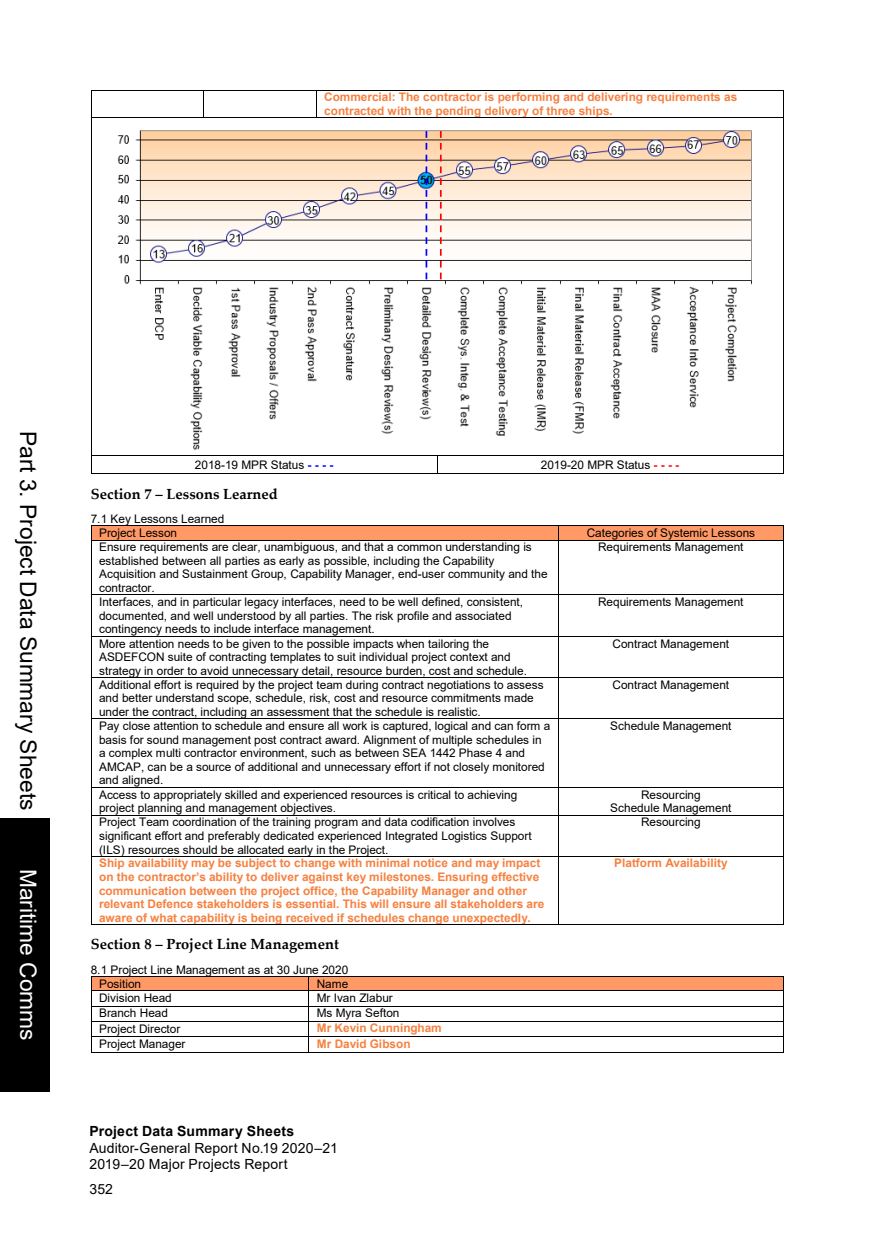
<style>
.page{position:relative;width:874px;height:1241px;background:#fff}
.page>*{position:absolute;margin:0;border:0;box-sizing:border-box;transform-origin:0 0}
.t1{font:22.75px "Arial";color:#000}
.t2{font:22.75px "Arial";color:#fff}
.t3{font:700 14.7px "Palatino Linotype";letter-spacing:.005em;color:#000}
.t4{font:14px/15.8px "Arial";letter-spacing:.015em;color:#000}
.t5{font:700 14px "Arial";letter-spacing:.02em;color:#000}
.t6{font:11.9px/13.5px "Arial";letter-spacing:-.005em;color:#000}
.t7{font:700 11.9px/13.5px "Arial";letter-spacing:-.005em;color:#f68140}
.t8{font:10.15px "Arial";color:#000}
.s1{font-weight:700;color:#00f}
.s2{font-weight:700;color:#f00}
</style>
<div class="page">
<div style="left:0;top:818px;width:50px;height:272px;background:#000"></div>
<hr style="left:91px;top:90px;width:112px;height:1px;background:#000">
<hr style="left:204px;top:90px;width:112px;height:1px;background:#000">
<hr style="left:316px;top:90px;width:466px;height:1px;background:#000">
<svg style="left:91px;top:91px;width:1px;height:27px"></svg>
<hr style="left:91px;top:118px;width:112px;height:1px;background:#000">
<svg style="left:203px;top:90px;width:1px;height:28px"></svg>
<hr style="left:204px;top:118px;width:112px;height:1px;background:#000">
<svg style="left:316px;top:91px;width:1px;height:27px"></svg>
<hr style="left:316px;top:118px;width:466px;height:1px;background:#000">
<hr style="left:91px;top:118px;width:1px;height:337px;background:#000">
<hr style="left:782px;top:118px;width:1px;height:337px;background:#000">
<hr style="left:91px;top:455px;width:345px;height:1px;background:#000">
<hr style="left:437px;top:455px;width:345px;height:1px;background:#000">
<svg style="left:91px;top:456px;width:1px;height:17px"></svg>
<hr style="left:91px;top:473px;width:345px;height:1px;background:#000">
<hr style="left:437px;top:473px;width:345px;height:1px;background:#000">
<div style="left:91px;top:526px;width:467px;height:13px;background:#f96"></div>
<div style="left:559px;top:526px;width:223px;height:13px;background:#f96"></div>
<hr style="left:91px;top:525px;width:467px;height:1px;background:#000">
<hr style="left:559px;top:525px;width:223px;height:1px;background:#000">
<svg style="left:91px;top:526px;width:1px;height:13px"></svg>
<hr style="left:91px;top:539px;width:467px;height:1px;background:#000">
<svg style="left:558px;top:525px;width:1px;height:15px"></svg>
<hr style="left:559px;top:539px;width:223px;height:1px;background:#000">
<svg style="left:782px;top:525px;width:1px;height:15px"></svg>
<hr style="left:91px;top:540px;width:1px;height:54px;background:#000">
<hr style="left:558px;top:540px;width:1px;height:54px;background:#000">
<hr style="left:782px;top:540px;width:1px;height:54px;background:#000">
<hr style="left:91px;top:594px;width:467px;height:1px;background:#000">
<hr style="left:559px;top:594px;width:223px;height:1px;background:#000">
<hr style="left:91px;top:595px;width:1px;height:40px;background:#000">
<hr style="left:558px;top:595px;width:1px;height:40px;background:#000">
<hr style="left:782px;top:595px;width:1px;height:40px;background:#000">
<hr style="left:91px;top:635px;width:467px;height:1px;background:#000">
<hr style="left:559px;top:635px;width:223px;height:1px;background:#000">
<hr style="left:91px;top:636px;width:1px;height:41px;background:#000">
<hr style="left:558px;top:636px;width:1px;height:41px;background:#000">
<hr style="left:782px;top:636px;width:1px;height:41px;background:#000">
<hr style="left:91px;top:677px;width:467px;height:1px;background:#000">
<hr style="left:559px;top:677px;width:223px;height:1px;background:#000">
<hr style="left:91px;top:677px;width:1px;height:41px;background:#000">
<hr style="left:558px;top:677px;width:1px;height:41px;background:#000">
<hr style="left:782px;top:677px;width:1px;height:41px;background:#000">
<hr style="left:91px;top:718px;width:467px;height:1px;background:#000">
<hr style="left:559px;top:718px;width:223px;height:1px;background:#000">
<hr style="left:91px;top:719px;width:1px;height:67px;background:#000">
<hr style="left:558px;top:719px;width:1px;height:67px;background:#000">
<hr style="left:782px;top:719px;width:1px;height:67px;background:#000">
<hr style="left:91px;top:786px;width:467px;height:1px;background:#000">
<hr style="left:559px;top:786px;width:223px;height:1px;background:#000">
<svg style="left:91px;top:787px;width:1px;height:27px"></svg>
<hr style="left:91px;top:814px;width:467px;height:1px;background:#000">
<svg style="left:558px;top:786px;width:1px;height:29px"></svg>
<hr style="left:559px;top:814px;width:223px;height:1px;background:#000">
<hr style="left:91px;top:815px;width:1px;height:41px;background:#000">
<hr style="left:558px;top:815px;width:1px;height:41px;background:#000">
<hr style="left:782px;top:815px;width:1px;height:41px;background:#000">
<hr style="left:91px;top:856px;width:467px;height:1px;background:#000">
<hr style="left:559px;top:856px;width:223px;height:1px;background:#000">
<hr style="left:91px;top:856px;width:1px;height:68px;background:#000">
<hr style="left:91px;top:924px;width:467px;height:1px;background:#000">
<hr style="left:558px;top:856px;width:1px;height:68px;background:#000">
<hr style="left:559px;top:924px;width:223px;height:1px;background:#000">
<hr style="left:782px;top:856px;width:1px;height:68px;background:#000">
<div style="left:91px;top:976px;width:217px;height:14px;background:#f96"></div>
<div style="left:309px;top:976px;width:473px;height:14px;background:#f96"></div>
<hr style="left:91px;top:976px;width:217px;height:1px;background:#000">
<hr style="left:309px;top:976px;width:473px;height:1px;background:#000">
<hr style="left:91px;top:990px;width:217px;height:1px;background:#000">
<hr style="left:309px;top:990px;width:473px;height:1px;background:#000">
<hr style="left:91px;top:1005px;width:217px;height:1px;background:#000">
<hr style="left:309px;top:1005px;width:473px;height:1px;background:#000">
<hr style="left:91px;top:1020px;width:217px;height:1px;background:#000">
<hr style="left:309px;top:1020px;width:473px;height:1px;background:#000">
<hr style="left:91px;top:1036px;width:217px;height:1px;background:#000">
<hr style="left:309px;top:1036px;width:473px;height:1px;background:#000">
<svg style="left:91px;top:977px;width:1px;height:74px"></svg>
<hr style="left:91px;top:1051px;width:217px;height:1px;background:#000">
<svg style="left:308px;top:976px;width:1px;height:76px"></svg>
<hr style="left:309px;top:1051px;width:473px;height:1px;background:#000">
<svg style="left:782px;top:976px;width:1px;height:61px"></svg>
<img style="left:117px;top:130px;width:635px;height:320px">
<p class="t7" style="left:324px;top:90px;width:414px">Commercial: The contractor is performing and delivering requirements as contracted with the pending delivery of three ships.</p>
<h1 class="t1" style="left:44px;top:430px;width:381px;rotate:90deg">Part 3. Project Data Summary Sheets</h1>
<h1 class="t2" style="left:44px;top:868px;width:173px;rotate:90deg">Maritime Comms</h1>
<p class="t6" style="left:195px;top:457px;width:140px">2018-19 MPR Status <span class="s1">- - - -</span></p>
<p class="t6" style="left:540px;top:457px;width:140px">2019-20 MPR Status <span class="s2">- - - -</span></p>
<p class="t3" style="left:91px;top:483px;width:188px">Section 7 – Lessons Learned</p>
<p class="t6" style="left:99px;top:511px;width:127px;line-height:14.3px;text-indent:-8px">7.1 Key Lessons Learned<br>Project Lesson</p>
<p class="t6" style="left:586px;top:526px;width:170px">Categories of Systemic Lessons</p>
<p class="t6" style="left:99px;top:540px;width:450px">Ensure requirements are clear, unambiguous, and that a common understanding is established between all parties as early as possible, including the Capability Acquisition and Sustainment Group, Capability Manager, end-user community and the contractor.</p>
<p class="t6" style="left:598px;top:540px;width:147px">Requirements Management</p>
<p class="t6" style="left:99px;top:595px;width:425px">Interfaces, and in particular legacy interfaces, need to be well defined, consistent, documented, and well understood by all parties. The risk profile and associated contingency needs to include interface management.</p>
<p class="t6" style="left:598px;top:595px;width:147px">Requirements Management</p>
<p class="t6" style="left:99px;top:636px;width:429px">More attention needs to be given to the possible impacts when tailoring the<br>ASDEFCON suite of contracting templates to suit individual project context and strategy in order to avoid unnecessary detail, resource burden, cost and schedule.</p>
<p class="t6" style="left:612px;top:636px;width:118px">Contract Management</p>
<p class="t6" style="left:99px;top:677px;width:446px">Additional effort is required by the project team during contract negotiations to assess and better understand scope, schedule, risk, cost and resource commitments made under the contract, including an assessment that the schedule is realistic.</p>
<p class="t6" style="left:612px;top:677px;width:118px">Contract Management</p>
<p class="t6" style="left:99px;top:719px;width:452px">Pay close attention to schedule and ensure all work is captured, logical and can form a basis for sound management post contract award. Alignment of multiple schedules in a complex multi contractor environment, such as between SEA 1442 Phase 4 and AMCAP, can be a source of additional and unnecessary effort if not closely monitored and aligned.</p>
<p class="t6" style="left:610px;top:719px;width:123px">Schedule Management</p>
<p class="t6" style="left:99px;top:787px;width:419px">Access to appropriately skilled and experienced resources is critical to achieving project planning and management objectives.</p>
<p class="t6" style="left:610px;top:787px;width:123px;text-align:center">Resourcing<br>Schedule Management</p>
<p class="t6" style="left:99px;top:815px;width:434px">Project Team coordination of the training program and data codification involves significant effort and preferably dedicated experienced Integrated Logistics Support (ILS) resources should be allocated early in the Project.</p>
<p class="t6" style="left:640px;top:815px;width:61px">Resourcing</p>
<p class="t7" style="left:99px;top:856px;width:446px">Ship availability may be subject to change with minimal notice and may impact on the contractor’s ability to deliver against key milestones. Ensuring effective communication between the project office, the Capability Manager and other relevant Defence stakeholders is essential. This will ensure all stakeholders are aware of what capability is being received if schedules change unexpectedly.</p>
<p class="t7" style="left:614px;top:856px;width:115px">Platform Availability</p>
<p class="t3" style="left:91px;top:933px;width:249px">Section 8 – Project Line Management</p>
<p class="t6" style="left:99px;top:961px;width:250px;line-height:14.3px;text-indent:-8px">8.1 Project Line Management as at 30 June 2020<br>Position</p>
<p class="t6" style="left:316px;top:976px;width:33px">Name</p>
<p class="t6" style="left:99px;top:990px;width:74px">Division Head</p>
<p class="t6" style="left:316px;top:990px;width:77px">Mr Ivan Zlabur</p>
<p class="t6" style="left:99px;top:1006px;width:70px">Branch Head</p>
<p class="t6" style="left:316px;top:1006px;width:84px">Ms Myra Sefton</p>
<p class="t6" style="left:99px;top:1021px;width:83px">Project Director</p>
<p class="t7" style="left:316px;top:1021px;width:126px">Mr Kevin Cunningham</p>
<p class="t6" style="left:99px;top:1036px;width:88px">Project Manager</p>
<p class="t7" style="left:316px;top:1036px;width:95px">Mr David Gibson</p>
<p class="t5" style="left:89px;top:1120px;width:206px">Project Data Summary Sheets</p>
<p class="t8" style="left:91px;top:1128px;width:18px">228</p>
<p class="t4" style="left:89px;top:1139px;width:250px">Auditor-General Report No.19 2020–21<br>2019–20 Major Projects Report</p>
<p class="t4" style="left:89px;top:1181px;width:25px">352</p>
</div>
